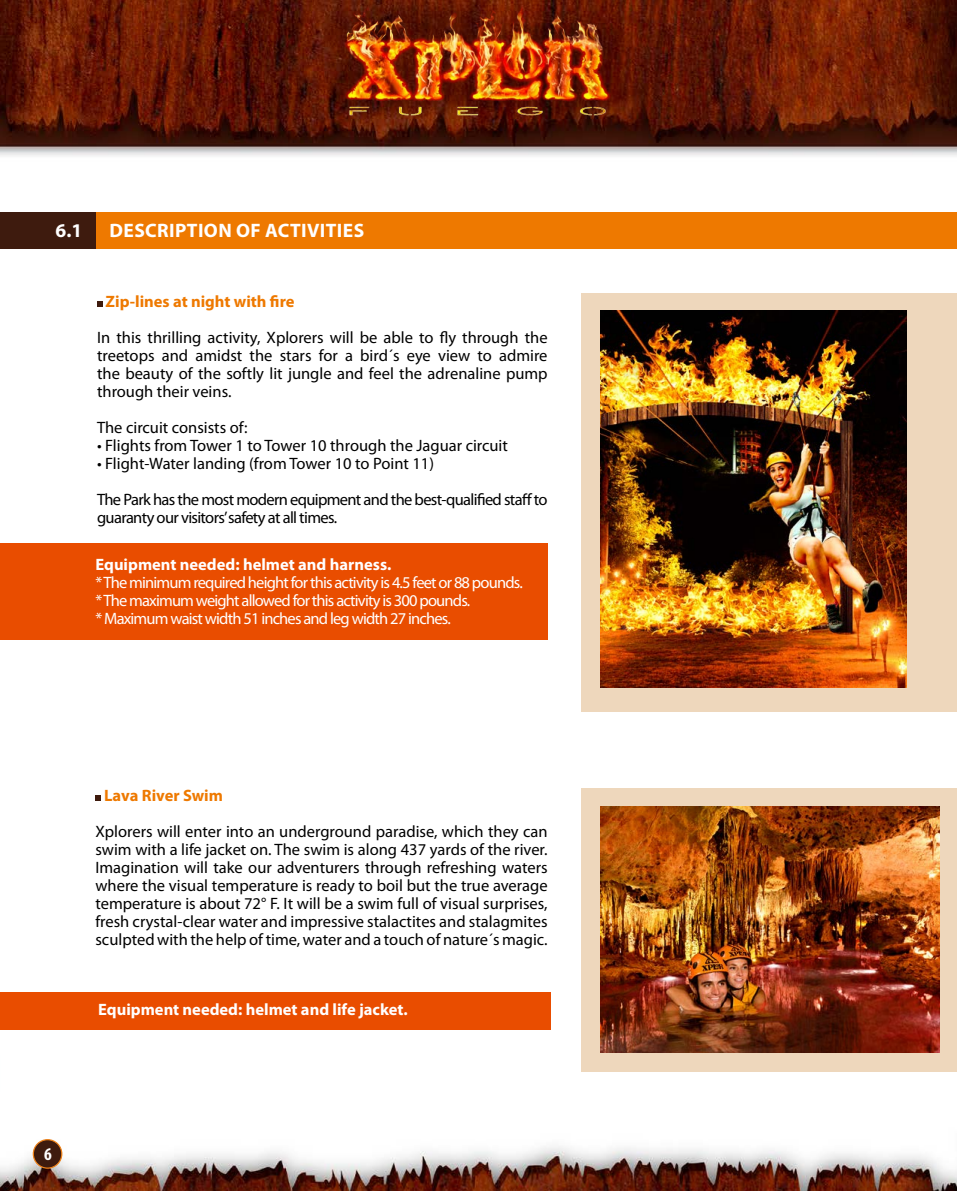
<style>
.page{position:relative;width:957px;height:1191px;background:#fff}
.page>*{position:absolute;margin:0;border:0;box-sizing:border-box;transform-origin:0 0}
.t1{font:700 19.5px "Myriad Pro";letter-spacing:.02em;color:#fff}
.t2{font:700 condensed 18px "Myriad Pro";color:#fff}
.t3{font:16.5px/18px "Myriad Pro";color:#000;text-align:justify}
.t4{font:16.5px/18px "Myriad Pro";letter-spacing:-.05em;color:#fff}
.t5{font:16.5px/36px "Myriad Pro";letter-spacing:-.04em;color:#000}
.t6{font:700 16.5px "Myriad Pro";color:#fff}
.t7{font:700 16.5px "Myriad Pro";color:#ee7900}
</style>
<div class="page">
<img style="left:0;top:0;width:957px;height:1191px">
<svg style="left:33px;top:1139px;width:29px;height:29px"></svg>
<img style="left:328px;top:0;width:297px;height:133px">
<div style="left:0;top:212px;width:107px;height:36px;background:#3e1b0e"></div>
<div style="left:97px;top:212px;width:860px;height:36px;background:#ee7900"></div>
<svg style="left:97px;top:301px;width:5px;height:6px"></svg>
<svg style="left:95px;top:795px;width:6px;height:5px"></svg>
<div style="left:581px;top:293px;width:376px;height:418px;background:#eed7bc"></div>
<div style="left:581px;top:788px;width:376px;height:283px;background:#eed7bc"></div>
<img style="left:600px;top:311px;width:306px;height:376px">
<div style="left:0;top:543px;width:547px;height:96px;background:#e94d00"></div>
<div style="left:0;top:992px;width:550px;height:37px;background:#e94d00"></div>
<img style="left:600px;top:806px;width:340px;height:246px">
<p class="t1" style="left:56px;top:218px;width:28px">6.1</p>
<p class="t1" style="left:110px;top:218px;width:256px">DESCRIPTION OF ACTIVITIES</p>
<p class="t7" style="left:106px;top:290px;width:190px">Zip-lines at night with fire</p>
<p class="t3" style="left:97px;top:328px;width:452px">In this thrilling activity, Xplorers will be able to fly through the treetops and amidst the stars for a bird´s eye view to admire the beauty of the softly lit jungle and feel the adrenaline pump through their veins.</p>
<p class="t3" style="left:97px;top:418px;width:152px">The circuit consists of:</p>
<p class="t3" style="left:97px;top:436px;width:412px">• Flights from Tower 1 to Tower 10 through the Jaguar circuit</p>
<p class="t5" style="left:97px;top:445px;width:452px">• Flight-Water landing (from Tower 10 to Point 11)<br>The Park has the most modern equipment and the best-qualified staff to</p>
<p class="t5" style="left:97px;top:499px;width:242px">guaranty our visitors’safety at all times.</p>
<p class="t6" style="left:95px;top:554px;width:297px">Equipment needed: helmet and harness.</p>
<p class="t4" style="left:95px;top:573px;width:429px">* The minimum required height for this activity is 4.5 feet or 88 pounds. * The maximum weight allowed for this activity is 300 pounds.<br>* Maximum waist width 51 inches and leg width 27 inches.</p>
<p class="t7" style="left:104px;top:784px;width:120px">Lava River Swim</p>
<p class="t3" style="left:95px;top:821px;width:454px">Xplorers will enter into an underground paradise, which they can swim with a life jacket on. The swim is along 437 yards of the river.<br>Imagination will take our adventurers through refreshing waters where the visual temperature is ready to boil but the true average temperature is about 72° F. It will be a swim full of visual surprises, fresh crystal-clear water and impressive stalactites and stalagmites sculpted with the help of time, water and a touch of nature´s magic.</p>
<p class="t6" style="left:98px;top:999px;width:311px">Equipment needed: helmet and life jacket.</p>
<p class="t2" style="left:44px;top:1142px;width:9px">6</p>
</div>
